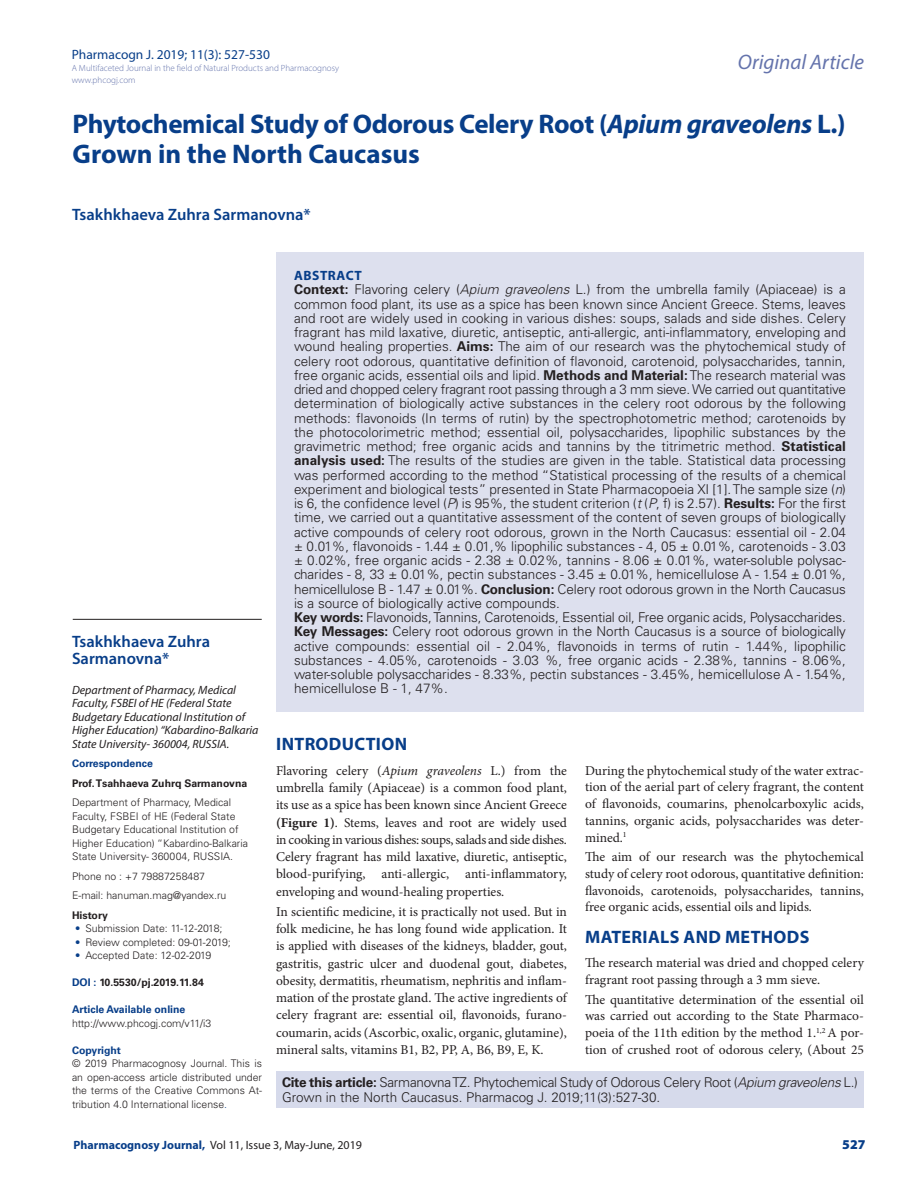
<style>
.page{position:relative;width:918px;height:1188px;background:#fff}
.page>*{position:absolute;margin:0;border:0;box-sizing:border-box;transform-origin:0 0}
.CT{font:700 27px/30px "Myriad Pro";letter-spacing:-.015em;color:#083e89}
.t1{font:italic 21px "Myriad Pro";color:#6473ac}
._1_HD{font:700 18px "Myriad Pro";letter-spacing:.02em;color:#083e89}
.CA{font:600 16.5px/16.5px "Myriad Pro";color:#083e89}
.ABS_TXT{font:300 13.5px/14.2px "Univers LT Std";letter-spacing:-.01em;color:#231f20;text-align:justify}
.TXT{font:13.5px/17.2px "Minion Pro";color:#231f20;text-align:justify}
.t2{font:13.5px "Myriad Pro";color:#083e89}
.ABS_HD{font:700 13.5px "Myriad Pro";letter-spacing:.04em;color:#083e89}
.RRH{font:900 13.5px "Myriad Pro";color:#083e89}
.CA_Aff{font:italic 12px/13.5px "Myriad Pro";color:#231f20}
.RRH-2{font:12px "Myriad Pro";color:#231f20}
.ABS_AU_ADD{font:300 10.5px/13.5px "Univers LT Std";color:#231f20}
.ABS_AU_ADD-2{font:700 10.5px "Univers LT Std";color:#231f20}
.ABS_AU_ADD-3{font:700 10.5px "Univers LT Std";color:#083e89}
.ABS_TXT-2{font:700 10.5px "Univers LT Std";color:#083e89}
.t3{font:300 9px/12px "Myriad Pro";color:#6473ac}
.s1{font-style:italic}
.s2{color:#083e89}
.s3{font-weight:700}
.s4{font-weight:700;color:#083e89}
</style>
<div class="page">
<div style="left:276px;top:252px;width:588px;height:459px;background:#dde0ee"></div>
<hr style="left:73px;top:619px;width:189px;height:1px;background:#231f20">
<div style="left:276px;top:1072px;width:588px;height:36px;background:#d6daeb"></div>
<p class="t2" style="left:72px;top:46px;width:200px">Pharmacogn J. 2019; 11(3): 527-530</p>
<p class="t3" style="left:72px;top:62px;width:269px">A Multifaceted Journal in the field of Natural Products and Pharmacognosy www.phcogj.com</p>
<h2 class="t1" style="left:738px;top:49px;width:128px">Original Article</h2>
<p class="CT" style="left:73px;top:108px;width:775px">Phytochemical Study of Odorous Celery Root (<span class="s1">Apium graveolens</span> L.)<br>Grown in the North Caucasus</p>
<p class="CA" style="left:72px;top:205px;width:240px">Tsakhkhaeva Zuhra Sarmanovna*</p>
<p class="CA" style="left:72px;top:633px;width:140px">Tsakhkhaeva Zuhra<br>Sarmanovna*</p>
<p class="CA_Aff" style="left:72px;top:683px;width:188px">Department of Pharmacy, Medical Faculty, FSBEI of HE (Federal State Budgetary Educational Institution of Higher Education) “Kabardino-Balkaria State University- 360004, RUSSIA.</p>
<p class="ABS_TXT-2" style="left:72px;top:757px;width:82px">Correspondence</p>
<p class="ABS_AU_ADD-2" style="left:72px;top:777px;width:177px">Prof. Tsahhaeva Zuhrq Sarmanovna</p>
<p class="ABS_AU_ADD" style="left:72px;top:796px;width:178px">Department of Pharmacy, Medical Faculty, FSBEI of HE (Federal State Budgetary Educational Institution of Higher Education) “Kabardino-Balkaria State University- 360004, RUSSIA.</p>
<p class="ABS_AU_ADD" style="left:72px;top:869px;width:135px">Phone no : +7 79887258487</p>
<p class="ABS_AU_ADD" style="left:72px;top:889px;width:156px">E-mail: hanuman.mag@yandex.ru</p>
<p class="ABS_AU_ADD-2" style="left:72px;top:909px;width:37px">History</p>
<p class="ABS_AU_ADD" style="left:75px;top:922px;width:149px"><span class="s2">•</span> Submission Date: 11-12-2018;</p>
<p class="ABS_AU_ADD" style="left:75px;top:935px;width:157px"><span class="s2">•</span> Review completed: 09-01-2019;</p>
<p class="ABS_AU_ADD" style="left:75px;top:949px;width:138px"><span class="s2">•</span> Accepted Date: 12-02-2019</p>
<p class="ABS_AU_ADD-2" style="left:72px;top:976px;width:133px"><span class="s2">DOI :</span> 10.5530/pj.2019.11.84</p>
<p class="ABS_AU_ADD-3" style="left:72px;top:1003px;width:115px">Article Available online</p>
<p class="ABS_AU_ADD" style="left:72px;top:1016px;width:141px">http://www.phcogj.com/v11/i3</p>
<p class="ABS_AU_ADD-3" style="left:72px;top:1044px;width:50px">Copyright</p>
<p class="ABS_AU_ADD" style="left:72px;top:1057px;width:192px;text-align:justify">© 2019 Pharmacognosy Journal. This is an open-access article distributed under the terms of the Creative Commons At&shy;tribution 4.0 International license<span class="s2">.</span></p>
<p class="ABS_HD" style="left:294px;top:267px;width:69px">ABSTRACT</p>
<p class="ABS_TXT" style="left:294px;top:283px;width:554px"><span class="s3">Context:</span> Flavoring celery (<span class="s1">Apium graveolens</span> L.) from the umbrella family (Apiaceae) is a common food plant, its use as a spice has been known since Ancient Greece. Stems, leaves and root are widely used in cooking in various dishes: soups, salads and side dishes. Celery fragrant has mild laxative, diuretic, antiseptic, anti-allergic, anti-inflammatory, enveloping and wound healing properties. <span class="s3">Aims:</span> The aim of our research was the phytochemical study of celery root odorous, quantitative definition of flavonoid, carotenoid, polysaccharides, tannin, free organic acids, essential oils and lipid. <span class="s3">Methods and Material:</span> The research material was dried and chopped celery fragrant root passing through a 3 mm sieve. We carried out quantitative determination of biologically active substances in the celery root odorous by the following methods: flavonoids (In terms of rutin) by the spectrophotometric method; carotenoids by the photocolorimetric method; essential oil, polysaccharides, lipophilic substances by the gravimetric method; free organic acids and tannins by the titrimetric method. <span class="s3">Statistical analysis used:</span> The results of the studies are given in the table. Statistical data processing was performed according to the method “Statistical processing of the results of a chemical experiment and biological tests” presented in State Pharmacopoeia XI [1]. The sample size (<span class="s1">n</span>) is 6, the confidence level (<span class="s1">P</span>) is 95%, the student criterion (<span class="s1">t</span> (<span class="s1">P</span>, f) is 2.57). <span class="s3">Results:</span> For the first time, we carried out a quantitative assessment of the content of seven groups of biologically active compounds of celery root odorous, grown in the North Caucasus: essential oil - 2.04 ± 0.01%, flavonoids - 1.44 ± 0.01,% lipophilic substances - 4, 05 ± 0.01%, carotenoids - 3.03 ± 0.02%, free organic acids - 2.38 ± 0.02%, tannins - 8.06 ± 0.01%, water-soluble polysac&shy;charides - 8, 33 ± 0.01%, pectin substances - 3.45 ± 0.01%, hemicellulose A - 1.54 ± 0.01%, hemicellulose B - 1.47 ± 0.01%. <span class="s3">Conclusion:</span> Celery root odorous grown in the North Caucasus is a source of biologically active compounds.</p>
<p class="ABS_TXT" style="left:294px;top:610px;width:554px"><span class="s3">Key words:</span> Flavonoids, Tannins, Carotenoids, Essential oil, Free organic acids, Polysaccharides.</p>
<p class="ABS_TXT" style="left:294px;top:625px;width:554px"><span class="s3">Key Messages:</span> Celery root odorous grown in the North Caucasus is a source of biologically active compounds: essential oil - 2.04%, flavonoids in terms of rutin - 1.44%, lipophilic substances - 4.05%, carotenoids - 3.03 %, free organic acids - 2.38%, tannins - 8.06%, water-soluble polysaccharides - 8.33%, pectin substances - 3.45%, hemicellulose A - 1.54%, hemicellulose B - 1, 47%.</p>
<p class="_1_HD" style="left:276px;top:732px;width:132px">INTRODUCTION</p>
<p class="TXT" style="left:276px;top:762px;width:293px">Flavoring celery (<span class="s1">Apium graveolens</span> L.) from the umbrella family (Apiaceae) is a common food plant, its use as a spice has been known since Ancient Greece <span class="s3">(Figure 1)</span>. Stems, leaves and root are widely used in cooking in various dishes: soups, salads and side dishes.<br>Celery fragrant has mild laxative, diuretic, antiseptic, blood-purifying, anti-allergic, anti-inflammatory, enveloping and wound-healing properties.</p>
<p class="TXT" style="left:276px;top:903px;width:293px">In scientific medicine, it is practically not used. But in folk medicine, he has long found wide application. It is applied with diseases of the kidneys, bladder, gout, gastritis, gastric ulcer and duodenal gout, diabetes, obesity, dermatitis, rheumatism, nephritis and inflam&shy;mation of the prostate gland. The active ingredients of celery fragrant are: essential oil, flavonoids, furano&shy;coumarin, acids (Ascorbic, oxalic, organic, glutamine), mineral salts, vitamins B1, B2, PP, A, B6, B9, E, K.</p>
<p class="TXT" style="left:585px;top:762px;width:281px;line-height:16.6px">During the phytochemical study of the water extrac&shy;tion of the aerial part of celery fragrant, the content of flavonoids, coumarins, phenolcarboxylic acids, tannins, organic acids, polysaccharides was deter&shy;mined.<sup>1</sup></p>
<p class="TXT" style="left:585px;top:849px;width:281px;line-height:16.6px">The aim of our research was the phytochemical study of celery root odorous, quantitative definition: flavonoids, carotenoids, polysaccharides, tannins, free organic acids, essential oils and lipids.</p>
<p class="_1_HD" style="left:585px;top:925px;width:226px">MATERIALS AND METHODS</p>
<p class="TXT" style="left:585px;top:955px;width:280px;line-height:16.6px">The research material was dried and chopped celery fragrant root passing through a 3 mm sieve.</p>
<p class="TXT" style="left:585px;top:991px;width:281px;line-height:16.6px">The quantitative determination of the essential oil was carried out according to the State Pharmaco&shy;poeia of the 11th edition by the method 1.<sup>1,2</sup> A por&shy;tion of crushed root of odorous celery, (About 25</p>
<p class="ABS_TXT" style="left:282px;top:1075px;width:577px"><span class="s3">Cite this article:</span> Sarmanovna TZ. Phytochemical Study of Odorous Celery Root (<span class="s1">Apium graveolens</span> L.)<br>Grown in the North Caucasus. Pharmacog J. 2019;11(3):527-30.</p>
<p class="RRH-2" style="left:74px;top:1138px;width:290px"><span class="s4">Pharmacognosy Journal,</span> Vol 11, Issue 3, May-June, 2019</p>
<p class="RRH" style="left:842px;top:1136px;width:25px">527</p>
</div>
